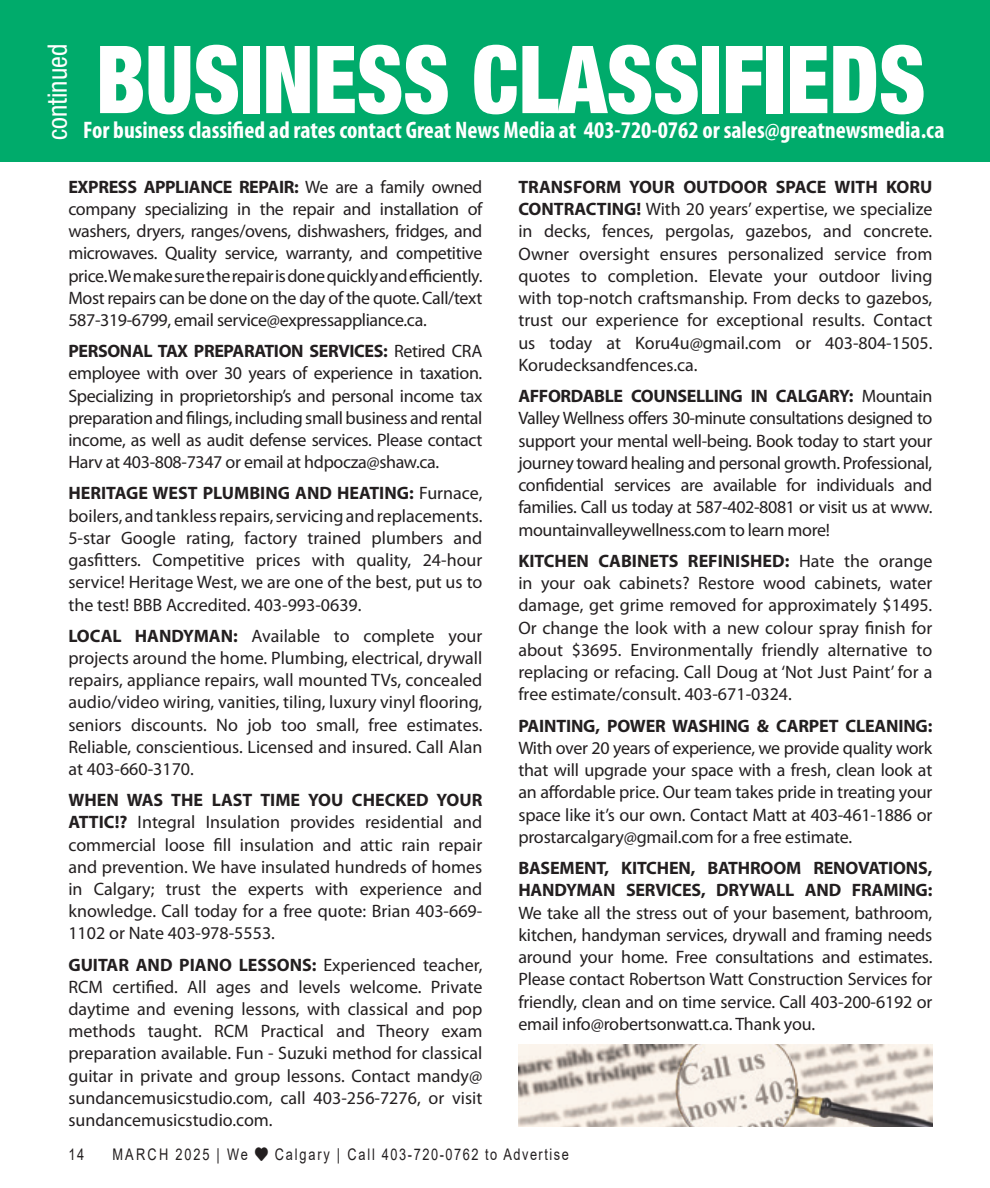
<style>
.page{position:relative;width:990px;height:1188px;background:#fff}
.page>*{position:absolute;margin:0;border:0;box-sizing:border-box;transform-origin:0 0}
.t1{font:900 condensed 94px "Helvetica Neue LT Std";color:#fff;scale:.92 1}
.t2{font:condensed 26.8px "Helvetica Neue LT Std";color:#fff}
.t3{font:700 condensed 24px "Myriad Pro";color:#fff}
.Body_text{font:18px/22.2px "Myriad Pro";letter-spacing:-.005em;color:#231f20;text-align:justify}
.t4{font:16px "Arial";letter-spacing:.12em;color:#231f20;scale:.8 1}
.s1{font-weight:700}
</style>
<div class="page">
<img style="left:518px;top:1045px;width:152px;height:81px">
<img style="left:670px;top:1045px;width:262px;height:81px">
<div style="left:0;top:0;width:990px;height:162px;background:#00ab6b"></div>
<p class="t2" style="left:42px;top:140px;width:98px;rotate:-90deg">continued</p>
<p class="t1" style="left:96px;top:22px;width:903px">BUSINESS CLASSIFIEDS</p>
<p class="t3" style="left:83px;top:115px;width:863px">For business classified ad rates contact Great News Media at 403-720-0762 or sales@greatnewsmedia.ca</p>
<p class="Body_text" style="left:68px;top:175px;width:416px"><span class="s1">EXPRESS APPLIANCE REPAIR:</span> We are a family owned company specializing in the repair and installation of washers, dryers, ranges/ovens, dishwashers, fridges, and microwaves. Quality service, warranty, and competitive price. We make sure the repair is done quickly and efficiently.<br>Most repairs can be done on the day of the quote. Call/text 587-319-6799, email service@expressappliance.ca.</p>
<p class="Body_text" style="left:68px;top:340px;width:416px"><span class="s1">PERSONAL TAX PREPARATION SERVICES:</span> Retired CRA employee with over 30 years of experience in taxation.<br>Specializing in proprietorship’s and personal income tax preparation and filings, including small business and rental income, as well as audit defense services. Please contact Harv at 403-808-7347 or email at hdpocza@shaw.ca.</p>
<p class="Body_text" style="left:68px;top:482px;width:416px"><span class="s1">HERITAGE WEST PLUMBING AND HEATING:</span> Furnace, boilers, and tankless repairs, servicing and replacements.<br>5-star Google rating, factory trained plumbers and gasfitters. Competitive prices with quality, 24-hour service! Heritage West, we are one of the best, put us to the test! BBB Accredited. 403-993-0639.</p>
<p class="Body_text" style="left:68px;top:624px;width:416px"><span class="s1">LOCAL HANDYMAN:</span> Available to complete your projects around the home. Plumbing, electrical, drywall repairs, appliance repairs, wall mounted TVs, concealed audio/video wiring, vanities, tiling, luxury vinyl flooring, seniors discounts. No job too small, free estimates.<br>Reliable, conscientious. Licensed and insured. Call Alan at 403-660-3170.</p>
<p class="Body_text" style="left:68px;top:789px;width:416px"><span class="s1">WHEN WAS THE LAST TIME YOU CHECKED YOUR ATTIC!?</span> Integral Insulation provides residential and commercial loose fill insulation and attic rain repair and prevention. We have insulated hundreds of homes in Calgary; trust the experts with experience and knowledge. Call today for a free quote: Brian 403-669- 1102 or Nate 403-978-5553.</p>
<p class="Body_text" style="left:68px;top:953px;width:416px"><span class="s1">GUITAR AND PIANO LESSONS:</span> Experienced teacher, RCM certified. All ages and levels welcome. Private daytime and evening lessons, with classical and pop methods taught. RCM Practical and Theory exam preparation available. Fun - Suzuki method for classical guitar in private and group lessons. Contact mandy@ sundancemusicstudio.com, call 403-256-7276, or visit sundancemusicstudio.com.</p>
<p class="Body_text" style="left:518px;top:175px;width:416px"><span class="s1">TRANSFORM YOUR OUTDOOR SPACE WITH KORU CONTRACTING!</span> With 20 years’ expertise, we specialize in decks, fences, pergolas, gazebos, and concrete.<br>Owner oversight ensures personalized service from quotes to completion. Elevate your outdoor living with top-notch craftsmanship. From decks to gazebos, trust our experience for exceptional results. Contact us today at Koru4u@gmail.com or 403-804-1505.<br>Korudecksandfences.ca.</p>
<p class="Body_text" style="left:518px;top:385px;width:416px"><span class="s1">AFFORDABLE COUNSELLING IN CALGARY:</span> Mountain Valley Wellness offers 30-minute consultations designed to support your mental well-being. Book today to start your journey toward healing and personal growth. Professional, confidential services are available for individuals and families. Call us today at 587-402-8081 or visit us at www. mountainvalleywellness.com to learn more!</p>
<p class="Body_text" style="left:518px;top:549px;width:416px"><span class="s1">KITCHEN CABINETS REFINISHED:</span> Hate the orange in your oak cabinets? Restore wood cabinets, water damage, get grime removed for approximately $1495.<br>Or change the look with a new colour spray finish for about $3695. Environmentally friendly alternative to replacing or refacing. Call Doug at ‘Not Just Paint’ for a free estimate/consult. 403-671-0324.</p>
<p class="Body_text" style="left:518px;top:714px;width:416px"><span class="s1">PAINTING, POWER WASHING &amp; CARPET CLEANING:<br></span>With over 20 years of experience, we provide quality work that will upgrade your space with a fresh, clean look at an affordable price. Our team takes pride in treating your space like it’s our own. Contact Matt at 403-461-1886 or prostarcalgary@gmail.com for a free estimate.</p>
<p class="Body_text" style="left:518px;top:857px;width:416px"><span class="s1">BASEMENT, KITCHEN, BATHROOM RENOVATIONS, HANDYMAN SERVICES, DRYWALL AND FRAMING:<br></span>We take all the stress out of your basement, bathroom, kitchen, handyman services, drywall and framing needs around your home. Free consultations and estimates.<br>Please contact Robertson Watt Construction Services for friendly, clean and on time service. Call 403-200-6192 or email info@robertsonwatt.ca. Thank you.</p>
<p class="t4" style="left:68px;top:1144px;width:21px">14</p>
<p class="t4" style="left:112px;top:1144px;width:572px">MARCH 2025 | We ♥ Calgary | Call 403-720-0762 to Advertise</p>
</div>
